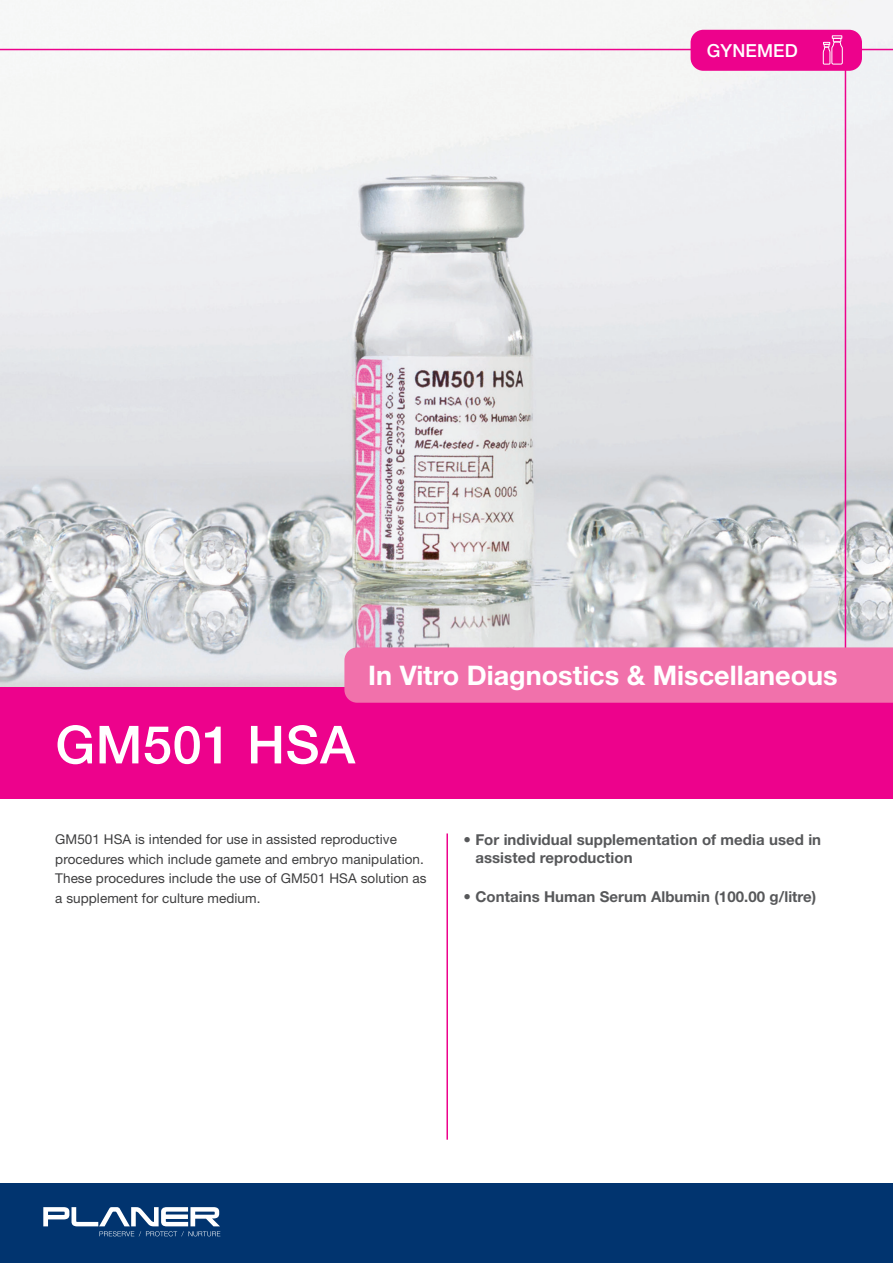
<style>
.page{position:relative;width:893px;height:1263px;background:#fff}
.page>*{position:absolute;margin:0;border:0;box-sizing:border-box;transform-origin:0 0}
.t1{font:500 52.5px "Helvetica Neue";letter-spacing:.01em;color:#fff}
.t2{font:700 27px "Helvetica Neue";color:#fff}
.t3{font:500 18px "Helvetica Neue";letter-spacing:.01em;color:#fff}
.t4{font:700 15px/18px "Helvetica Neue";letter-spacing:.005em;color:#57585a}
.t5{font:13.5px/19.5px "Helvetica Neue";letter-spacing:.005em;color:#3e3e3f}
</style>
<div class="page">
<div style="left:0;top:1183px;width:893px;height:80px;background:#01346f"></div>
<div style="left:0;top:687px;width:893px;height:111px;background:#ed028c"></div>
<svg style="left:43px;top:1207px;width:177px;height:29px"></svg>
<hr style="left:446px;top:833px;width:2px;height:307px;background:#ed028c">
<img style="left:0;top:0;width:893px;height:687px">
<hr style="left:0;top:49px;width:893px;height:1px;background:#ed028c">
<hr style="left:845px;top:67px;width:1px;height:585px;background:#ed028c">
<div style="left:691px;top:30px;width:171px;height:41px;background:#ed028c;border-radius:13px"></div>
<div style="left:832px;top:35px;width:10px;height:4px;border:1px solid #fff"></div>
<svg style="left:822px;top:37px;width:21px;height:28px"></svg>
<div style="left:344px;top:647px;width:549px;height:56px;background:#f171ab"></div>
<h3 class="t3" style="left:707px;top:40px;width:93px">GYNEMED</h3>
<h1 class="t1" style="left:55px;top:713px;width:301px">GM501 HSA</h1>
<h2 class="t2" style="left:368px;top:659px;width:471px">In Vitro Diagnostics &amp; Miscellaneous</h2>
<p class="t5" style="left:55px;top:829px;width:373px">GM501 HSA is intended for use in assisted reproductive procedures which include gamete and embryo manipulation.<br>These procedures include the use of GM501 HSA solution as a supplement for culture medium.</p>
<p class="t4" style="left:475px;top:830px;width:347px;text-indent:-12px">• For individual supplementation of media used in assisted reproduction</p>
<p class="t4" style="left:463px;top:888px;width:354px">• Contains Human Serum Albumin (100.00 g/litre)</p>
</div>
